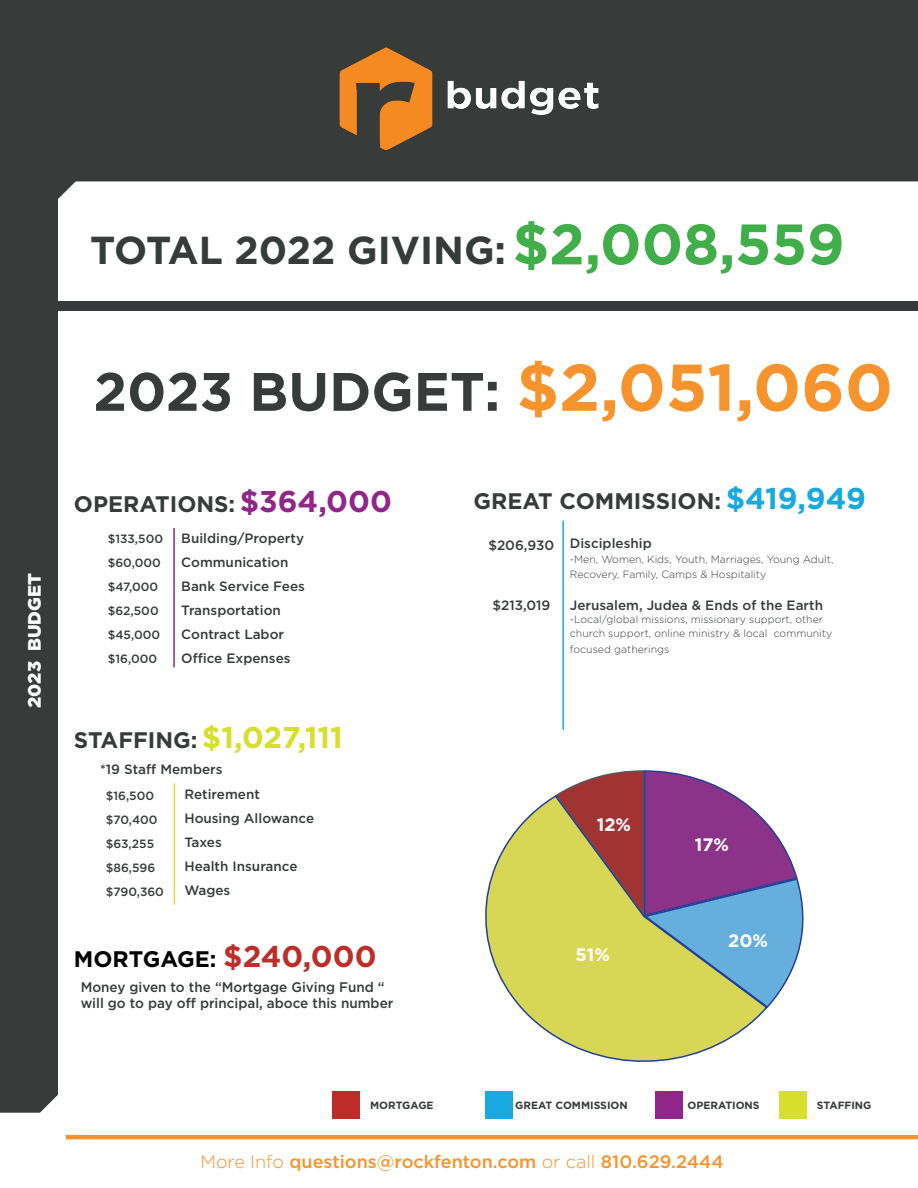
<style>
.page{position:relative;width:918px;height:1188px;background:#fff}
.page>*{position:absolute;margin:0;border:0;box-sizing:border-box;transform-origin:0 0}
.t1{font:700 54px "Gotham Pro";color:#373b3a}
.t2{font:700 39px "Gotham Pro";color:#373b3a}
.t3{font:700 30px "Gotham Pro";letter-spacing:-.005em;color:#d6df2b}
.t4{font:700 22.5px "Gotham Pro";color:#373b3a}
.t5{font:700 22.5px "Gotham Pro";color:#000}
.t6{font:500 18px "Gotham Pro";color:#f7932c}
.t7{font:700 18px "Gotham Pro";color:#fff}
.t8{font:900 18px "Gotham Pro";color:#fff}
.t9{font:500 13.95px/16.5px "Gotham Pro";color:#373b3a}
.t10{font:500 13.5px "Gotham Pro";color:#373b3a}
.t11{font:500 12px "Gotham Pro";color:#373b3a}
.t12{font:300 10.5px/15px "Gotham Pro";color:#373b3a}
.t13{font:700 10.5px "Gotham Pro";color:#373b3a}
.s1{font-size:57px;color:#40ae49}
.s2{font-size:66px;color:#f7932c}
.s3{font-size:30px;color:#90268a}
.s4{font-size:22.5px;color:#373b3a}
.s5{font-size:30px;color:#17a9df}
.s6{font-size:30px;color:#bc2e27}
.s7{font-weight:300}
</style>
<div class="page">
<svg style="left:485px;top:796px;width:281px;height:266px"></svg>
<svg style="left:554px;top:770px;width:250px;height:239px;background:#aa958a"></svg>
<div style="left:0;top:199px;width:58px;height:914px;background:#373b3a"></div>
<hr style="left:66px;top:1135px;width:852px;height:4px;background:#f7932c">
<div style="left:655px;top:1091px;width:27px;height:28px;background:#90268a"></div>
<div style="left:779px;top:1091px;width:27px;height:28px;background:#d6df2b"></div>
<div style="left:485px;top:1091px;width:27px;height:27px;background:#17a9df"></div>
<hr style="left:562px;top:521px;width:2px;height:209px;background:#17a9df">
<hr style="left:174px;top:783px;width:1px;height:121px;background:#d6df2b">
<hr style="left:173px;top:528px;width:2px;height:139px;background:#90268a">
<div style="left:0;top:0;width:918px;height:181px;background:#373b3a"></div>
<img style="left:317px;top:38px;width:301px;height:120px">
<div style="left:58px;top:301px;width:860px;height:10px;background:#373b3c"></div>
<div style="left:332px;top:1091px;width:27px;height:27px;background:#be2c2a"></div>
<div style="left:0;top:48px;width:77px;height:151px;background:#373b3a"></div>
<p class="t2" style="left:90px;top:228px;width:756px">TOTAL 2022 GIVING: <span class="s1">$2,008,559</span></p>
<p class="t8" style="left:24px;top:708px;width:136px;rotate:-90deg">2023 BUDGET</p>
<p class="t1" style="left:93px;top:360px;width:801px">2023 BUDGET: <span class="s2">$2,051,060</span></p>
<p class="t4" style="left:74px;top:491px;width:320px">OPERATIONS: <span class="s3">$364,000</span></p>
<p class="t11" style="left:108px;top:532px;width:57px">$133,500</p>
<p class="t11" style="left:108px;top:556px;width:55px">$60,000</p>
<p class="t11" style="left:108px;top:580px;width:52px">$47,000</p>
<p class="t11" style="left:108px;top:604px;width:52px">$62,500</p>
<p class="t11" style="left:108px;top:628px;width:54px">$45,000</p>
<p class="t11" style="left:108px;top:652px;width:51px">$16,000</p>
<p class="t10" style="left:181px;top:530px;width:124px">Building/Property</p>
<p class="t10" style="left:181px;top:554px;width:109px">Communication</p>
<p class="t10" style="left:181px;top:578px;width:125px">Bank Service Fees</p>
<p class="t10" style="left:181px;top:602px;width:101px">Transportation</p>
<p class="t10" style="left:181px;top:626px;width:104px">Contract Labor</p>
<p class="t10" style="left:181px;top:650px;width:111px">Office Expenses</p>
<p class="t3" style="left:74px;top:720px;width:270px"><span class="s4">STAFFING:</span> $1,027,111</p>
<p class="t10" style="left:100px;top:761px;width:124px">*19 Staff Members</p>
<p class="t11" style="left:106px;top:789px;width:50px">$16,500</p>
<p class="t11" style="left:106px;top:813px;width:53px">$70,400</p>
<p class="t11" style="left:106px;top:837px;width:50px">$63,255</p>
<p class="t11" style="left:106px;top:861px;width:51px">$86,596</p>
<p class="t11" style="left:106px;top:885px;width:60px">$790,360</p>
<p class="t10" style="left:184px;top:787px;width:77px">Retirement</p>
<p class="t10" style="left:184px;top:811px;width:131px">Housing Allowance</p>
<p class="t10" style="left:184px;top:835px;width:39px">Taxes</p>
<p class="t10" style="left:184px;top:859px;width:115px">Health Insurance</p>
<p class="t10" style="left:184px;top:883px;width:47px">Wages</p>
<p class="t4" style="left:474px;top:488px;width:394px">GREAT COMMISSION: <span class="s5">$419,949</span></p>
<p class="t10" style="left:488px;top:537px;width:68px">$206,930</p>
<p class="t10" style="left:492px;top:597px;width:59px">$213,019</p>
<p class="t10" style="left:570px;top:536px;width:83px">Discipleship</p>
<p class="t12" style="left:570px;top:552px;width:265px">-Men, Women, Kids, Youth, Marriages, Young Adult,<br>Recovery, Family, Camps &amp; Hospitality</p>
<p class="t10" style="left:570px;top:597px;width:255px">Jerusalem, Judea &amp; Ends of the Earth</p>
<p class="t12" style="left:570px;top:613px;width:264px;line-height:13.5px">-Local/global missions, missionary support, other church support, online ministry &amp; local community</p>
<p class="t12" style="left:570px;top:642px;width:101px">focused gatherings</p>
<p class="t7" style="left:597px;top:814px;width:36px">12%</p>
<p class="t7" style="left:695px;top:834px;width:36px">17%</p>
<p class="t5" style="left:74px;top:946px;width:304px">MORTGAGE: <span class="s6">$240,000</span></p>
<p class="t7" style="left:575px;top:944px;width:36px">51%</p>
<p class="t9" style="left:81px;top:978px;width:314px">Money given to the “Mortgage Giving Fund “ will go to pay off principal, aboce this number</p>
<p class="t7" style="left:728px;top:930px;width:41px">20%</p>
<p class="t13" style="left:370px;top:1099px;width:65px">MORTGAGE</p>
<p class="t13" style="left:515px;top:1099px;width:114px">GREAT COMMISSION</p>
<p class="t13" style="left:687px;top:1099px;width:74px">OPERATIONS</p>
<p class="t13" style="left:817px;top:1099px;width:56px">STAFFING</p>
<p class="t6" style="left:200px;top:1152px;width:525px"><span class="s7">More Info</span> questions@rockfenton.com <span class="s7">or call</span> 810.629.2444</p>
</div>
